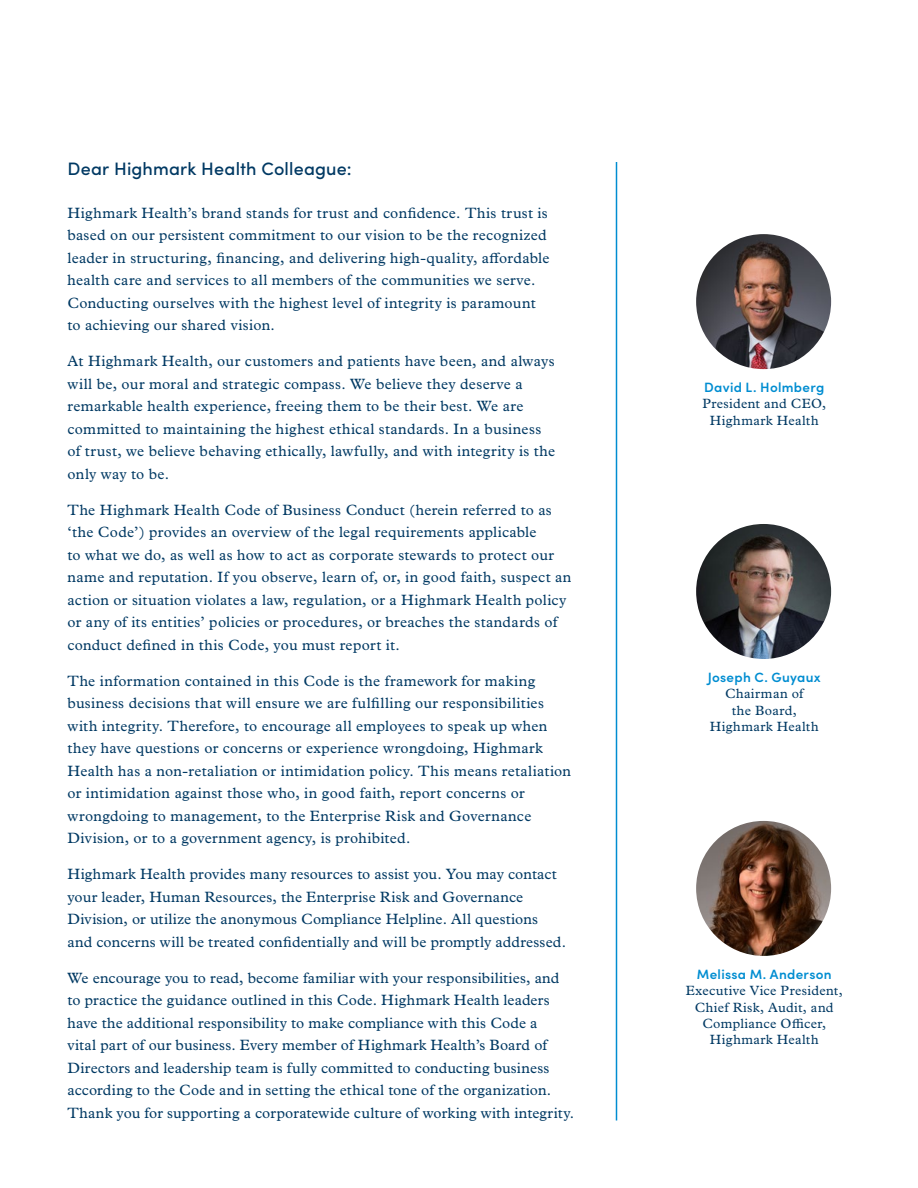
<style>
.page{position:relative;width:918px;height:1188px;background:#fff}
.page>*{position:absolute;margin:0;border:0;box-sizing:border-box;transform-origin:0 0}
.t1{font:500 18px "Sofia Pro";letter-spacing:.01em;color:#003963}
.t2{font:15px/22.5px "Plantin MT Pro";letter-spacing:.02em;color:#003963}
.t3{font:13.5px/16.2px "Plantin MT Pro";letter-spacing:.025em;color:#003963;text-align:center}
.t4{font:600 13.5px "Sofia Pro";letter-spacing:.02em;color:#008dd1}
</style>
<div class="page">
<img style="left:696px;top:234px;width:135px;height:135px;border-radius:68px">
<img style="left:696px;top:524px;width:135px;height:135px;border-radius:68px">
<img style="left:696px;top:821px;width:135px;height:135px;border-radius:68px">
<hr style="left:616px;top:162px;width:1px;height:958px;background:#008dd1">
<p class="t1" style="left:68px;top:155px;width:286px">Dear Highmark Health Colleague:</p>
<p class="t2" style="left:68px;top:202px;width:483px">Highmark Health’s brand stands for trust and confidence. This trust is based on our persistent commitment to our vision to be the recognized leader in structuring, financing, and delivering high-quality, affordable health care and services to all members of the communities we serve.<br>Conducting ourselves with the highest level of integrity is paramount to achieving our shared vision.</p>
<p class="t2" style="left:68px;top:350px;width:489px">At Highmark Health, our customers and patients have been, and always will be, our moral and strategic compass. We believe they deserve a remarkable health experience, freeing them to be their best. We are committed to maintaining the highest ethical standards. In a business of trust, we believe behaving ethically, lawfully, and with integrity is the only way to be.</p>
<p class="t2" style="left:68px;top:499px;width:506px">The Highmark Health Code of Business Conduct (herein referred to as ‘the Code’) provides an overview of the legal requirements applicable<br>to what we do, as well as how to act as corporate stewards to protect our name and reputation. If you observe, learn of, or, in good faith, suspect an action or situation violates a law, regulation, or a Highmark Health policy or any of its entities’ policies or procedures, or breaches the standards of conduct defined in this Code, you must report it.</p>
<p class="t2" style="left:68px;top:670px;width:505px">The information contained in this Code is the framework for making business decisions that will ensure we are fulfilling our responsibilities with integrity. Therefore, to encourage all employees to speak up when they have questions or concerns or experience wrongdoing, Highmark Health has a non-retaliation or intimidation policy. This means retaliation or intimidation against those who, in good faith, report concerns or wrongdoing to management, to the Enterprise Risk and Governance Division, or to a government agency, is prohibited.</p>
<p class="t2" style="left:68px;top:863px;width:500px">Highmark Health provides many resources to assist you. You may contact your leader, Human Resources, the Enterprise Risk and Governance Division, or utilize the anonymous Compliance Helpline. All questions and concerns will be treated confidentially and will be promptly addressed.</p>
<p class="t2" style="left:68px;top:967px;width:508px">We encourage you to read, become familiar with your responsibilities, and to practice the guidance outlined in this Code. Highmark Health leaders have the additional responsibility to make compliance with this Code a<br>vital part of our business. Every member of Highmark Health’s Board of Directors and leadership team is fully committed to conducting business according to the Code and in setting the ethical tone of the organization.<br>Thank you for supporting a corporatewide culture of working with integrity.</p>
<p class="t4" style="left:704px;top:377px;width:122px">David L. Holmberg</p>
<p class="t3" style="left:702px;top:396px;width:125px">President and CEO,<br>Highmark Health</p>
<p class="t4" style="left:708px;top:667px;width:114px">Joseph C. Guyaux</p>
<p class="t3" style="left:710px;top:686px;width:110px">Chairman of<br>the Board,<br>Highmark Health</p>
<p class="t4" style="left:697px;top:964px;width:136px">Melissa M. Anderson</p>
<p class="t3" style="left:686px;top:983px;width:158px">Executive Vice President,<br>Chief Risk, Audit, and<br>Compliance Officer,<br>Highmark Health</p>
</div>
